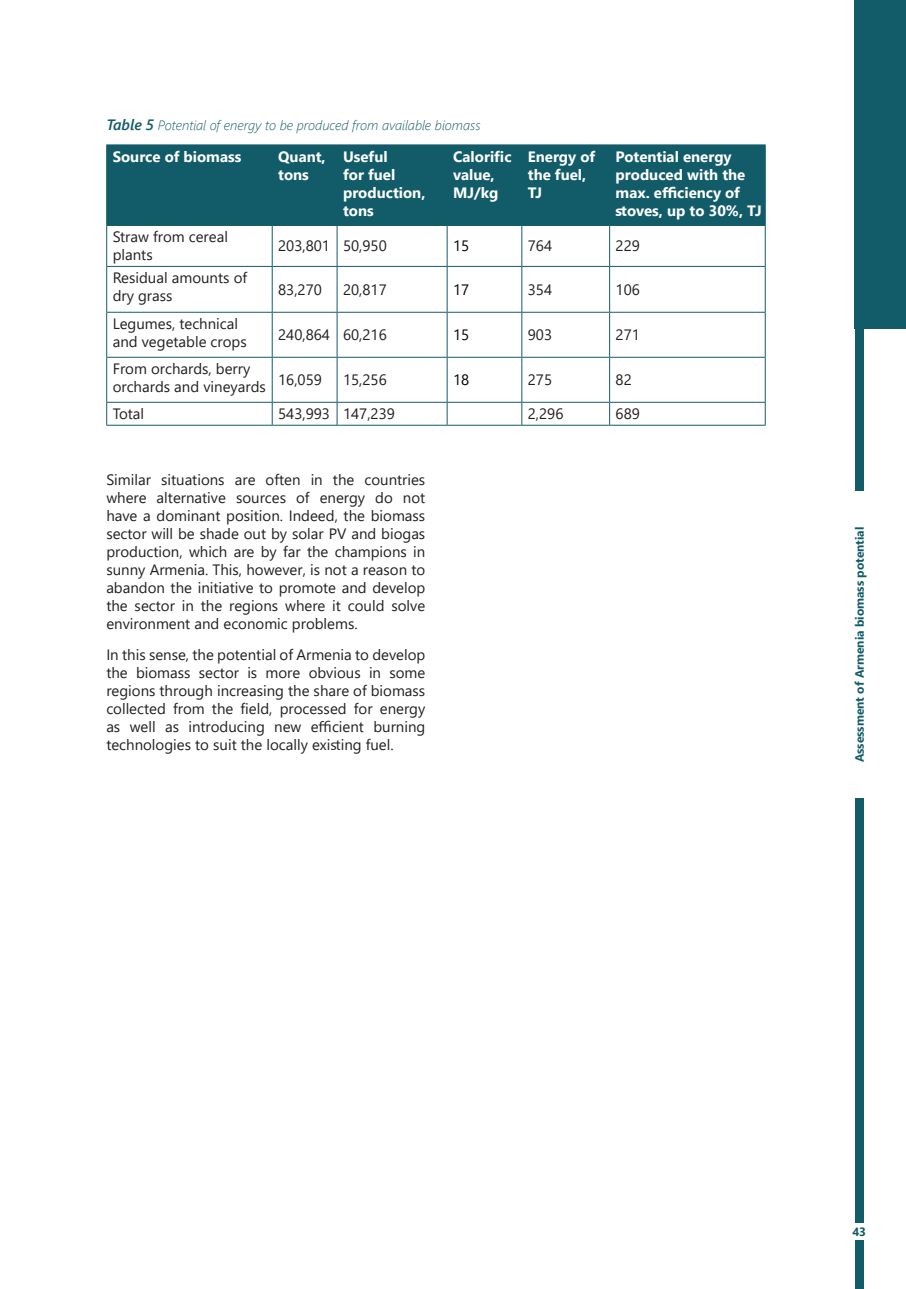
<style>
.page{position:relative;width:906px;height:1289px;background:#fff}
.page>*{position:absolute;margin:0;border:0;box-sizing:border-box;transform-origin:0 0}
.t1{font:15px/18px "Segoe UI";color:#231f20}
.t2{font:700 15px/18px "Segoe UI";color:#fff}
.t3{font:15px "Segoe UI";color:#040503}
.t4{font:italic 300 13.5px "Segoe UI";color:#125c6a}
.t5{font:700 12px "Segoe UI";color:#125c6a}
.s1{font-weight:600;font-size:15px}
</style>
<div class="page">
<div style="left:855px;top:0;width:8px;height:1288px;background:#125c6a"></div>
<div style="left:855px;top:0;width:51px;height:328px;background:#125c6a"></div>
<div style="left:848px;top:491px;width:22px;height:306px;background:#fff"></div>
<div style="left:839px;top:1223px;width:40px;height:17px;background:#fff"></div>
<div style="left:107px;top:145px;width:658px;height:80px;background:#125c6a"></div>
<hr style="left:106px;top:144px;width:166px;height:1px;background:#125c6a">
<hr style="left:106px;top:145px;width:1px;height:80px;background:#125c6a">
<hr style="left:272px;top:144px;width:65px;height:1px;background:#125c6a">
<hr style="left:272px;top:145px;width:1px;height:80px;background:#125c6a">
<hr style="left:337px;top:144px;width:110px;height:1px;background:#125c6a">
<hr style="left:337px;top:145px;width:1px;height:80px;background:#125c6a">
<hr style="left:447px;top:144px;width:75px;height:1px;background:#125c6a">
<hr style="left:447px;top:145px;width:1px;height:80px;background:#125c6a">
<hr style="left:522px;top:144px;width:87px;height:1px;background:#125c6a">
<hr style="left:521px;top:145px;width:1px;height:80px;background:#125c6a">
<hr style="left:609px;top:144px;width:156px;height:1px;background:#125c6a">
<hr style="left:609px;top:145px;width:1px;height:80px;background:#125c6a">
<hr style="left:765px;top:145px;width:1px;height:80px;background:#125c6a">
<hr style="left:106px;top:225px;width:166px;height:1px;background:#125c6a">
<hr style="left:106px;top:226px;width:1px;height:40px;background:#125c6a">
<hr style="left:272px;top:225px;width:65px;height:1px;background:#125c6a">
<hr style="left:272px;top:226px;width:1px;height:40px;background:#125c6a">
<hr style="left:337px;top:225px;width:110px;height:1px;background:#125c6a">
<hr style="left:337px;top:226px;width:1px;height:40px;background:#125c6a">
<hr style="left:447px;top:225px;width:75px;height:1px;background:#125c6a">
<hr style="left:447px;top:226px;width:1px;height:40px;background:#125c6a">
<hr style="left:522px;top:225px;width:87px;height:1px;background:#125c6a">
<hr style="left:521px;top:226px;width:1px;height:40px;background:#125c6a">
<hr style="left:609px;top:225px;width:156px;height:1px;background:#125c6a">
<hr style="left:609px;top:226px;width:1px;height:40px;background:#125c6a">
<hr style="left:765px;top:226px;width:1px;height:40px;background:#125c6a">
<hr style="left:106px;top:266px;width:166px;height:1px;background:#125c6a">
<hr style="left:106px;top:267px;width:1px;height:45px;background:#125c6a">
<hr style="left:272px;top:266px;width:65px;height:1px;background:#125c6a">
<hr style="left:272px;top:267px;width:1px;height:45px;background:#125c6a">
<hr style="left:337px;top:266px;width:110px;height:1px;background:#125c6a">
<hr style="left:337px;top:267px;width:1px;height:45px;background:#125c6a">
<hr style="left:447px;top:266px;width:75px;height:1px;background:#125c6a">
<hr style="left:447px;top:267px;width:1px;height:45px;background:#125c6a">
<hr style="left:522px;top:266px;width:87px;height:1px;background:#125c6a">
<hr style="left:521px;top:267px;width:1px;height:45px;background:#125c6a">
<hr style="left:609px;top:266px;width:156px;height:1px;background:#125c6a">
<hr style="left:609px;top:267px;width:1px;height:45px;background:#125c6a">
<hr style="left:765px;top:267px;width:1px;height:45px;background:#125c6a">
<hr style="left:106px;top:312px;width:166px;height:1px;background:#125c6a">
<hr style="left:106px;top:312px;width:1px;height:45px;background:#125c6a">
<hr style="left:272px;top:312px;width:65px;height:1px;background:#125c6a">
<hr style="left:272px;top:312px;width:1px;height:45px;background:#125c6a">
<hr style="left:337px;top:312px;width:110px;height:1px;background:#125c6a">
<hr style="left:337px;top:312px;width:1px;height:45px;background:#125c6a">
<hr style="left:447px;top:312px;width:75px;height:1px;background:#125c6a">
<hr style="left:447px;top:312px;width:1px;height:45px;background:#125c6a">
<hr style="left:522px;top:312px;width:87px;height:1px;background:#125c6a">
<hr style="left:521px;top:312px;width:1px;height:45px;background:#125c6a">
<hr style="left:609px;top:312px;width:156px;height:1px;background:#125c6a">
<hr style="left:609px;top:312px;width:1px;height:45px;background:#125c6a">
<hr style="left:765px;top:312px;width:1px;height:45px;background:#125c6a">
<hr style="left:106px;top:357px;width:166px;height:1px;background:#125c6a">
<hr style="left:106px;top:357px;width:1px;height:45px;background:#125c6a">
<hr style="left:272px;top:357px;width:65px;height:1px;background:#125c6a">
<hr style="left:272px;top:357px;width:1px;height:45px;background:#125c6a">
<hr style="left:337px;top:357px;width:110px;height:1px;background:#125c6a">
<hr style="left:337px;top:357px;width:1px;height:45px;background:#125c6a">
<hr style="left:447px;top:357px;width:75px;height:1px;background:#125c6a">
<hr style="left:447px;top:357px;width:1px;height:45px;background:#125c6a">
<hr style="left:522px;top:357px;width:87px;height:1px;background:#125c6a">
<hr style="left:521px;top:357px;width:1px;height:45px;background:#125c6a">
<hr style="left:609px;top:357px;width:156px;height:1px;background:#125c6a">
<hr style="left:609px;top:357px;width:1px;height:45px;background:#125c6a">
<hr style="left:765px;top:357px;width:1px;height:45px;background:#125c6a">
<hr style="left:106px;top:402px;width:166px;height:1px;background:#125c6a">
<svg style="left:106px;top:402px;width:1px;height:23px"></svg>
<hr style="left:272px;top:402px;width:65px;height:1px;background:#125c6a">
<svg style="left:272px;top:402px;width:1px;height:23px"></svg>
<hr style="left:337px;top:402px;width:110px;height:1px;background:#125c6a">
<svg style="left:337px;top:402px;width:1px;height:23px"></svg>
<hr style="left:447px;top:402px;width:75px;height:1px;background:#125c6a">
<svg style="left:447px;top:402px;width:1px;height:23px"></svg>
<hr style="left:522px;top:402px;width:87px;height:1px;background:#125c6a">
<svg style="left:521px;top:402px;width:1px;height:23px"></svg>
<hr style="left:609px;top:402px;width:156px;height:1px;background:#125c6a">
<svg style="left:609px;top:402px;width:1px;height:23px"></svg>
<svg style="left:765px;top:402px;width:1px;height:23px"></svg>
<hr style="left:106px;top:425px;width:166px;height:1px;background:#125c6a">
<hr style="left:272px;top:425px;width:65px;height:1px;background:#125c6a">
<hr style="left:337px;top:425px;width:110px;height:1px;background:#125c6a">
<hr style="left:447px;top:425px;width:75px;height:1px;background:#125c6a">
<hr style="left:522px;top:425px;width:87px;height:1px;background:#125c6a">
<hr style="left:609px;top:425px;width:156px;height:1px;background:#125c6a">
<p class="t4" style="left:106px;top:112px;width:376px"><span class="s1">Table 5</span> Potential of energy to be produced from available biomass</p>
<p class="t2" style="left:113px;top:146px;width:130px">Source of biomass</p>
<p class="t2" style="left:278px;top:146px;width:49px">Quant, tons</p>
<p class="t2" style="left:343px;top:146px;width:84px">Useful<br>for fuel production, tons</p>
<p class="t2" style="left:453px;top:146px;width:60px">Calorific value,<br>MJ/kg</p>
<p class="t2" style="left:528px;top:146px;width:69px">Energy of the fuel,<br>TJ</p>
<p class="t2" style="left:615px;top:146px;width:148px">Potential energy produced with the max. efficiency of stoves, up to 30%, TJ</p>
<p class="t1" style="left:113px;top:227px;width:117px">Straw from cereal plants</p>
<p class="t1" style="left:278px;top:236px;width:110px">203,801 50,950</p>
<p class="t3" style="left:453px;top:232px;width:18px">15</p>
<p class="t1" style="left:528px;top:236px;width:26px">764</p>
<p class="t1" style="left:615px;top:236px;width:26px">229</p>
<p class="t1" style="left:113px;top:268px;width:136px">Residual amounts of dry grass</p>
<p class="t1" style="left:278px;top:279px;width:45px">83,270</p>
<p class="t1" style="left:343px;top:279px;width:45px">20,817</p>
<p class="t3" style="left:453px;top:275px;width:18px">17</p>
<p class="t1" style="left:528px;top:279px;width:26px">354</p>
<p class="t1" style="left:615px;top:279px;width:26px">106</p>
<p class="t1" style="left:113px;top:313px;width:136px">Legumes, technical and vegetable crops</p>
<p class="t1" style="left:278px;top:324px;width:110px">240,864 60,216</p>
<p class="t3" style="left:453px;top:321px;width:18px">15</p>
<p class="t1" style="left:528px;top:324px;width:26px">903</p>
<p class="t1" style="left:615px;top:324px;width:26px">271</p>
<p class="t1" style="left:113px;top:358px;width:155px">From orchards, berry orchards and vineyards</p>
<p class="t1" style="left:278px;top:369px;width:45px">16,059</p>
<p class="t1" style="left:343px;top:369px;width:45px">15,256</p>
<p class="t3" style="left:453px;top:366px;width:18px">18</p>
<p class="t1" style="left:528px;top:369px;width:26px">275</p>
<p class="t1" style="left:615px;top:369px;width:18px">82</p>
<p class="t1" style="left:113px;top:403px;width:33px">Total</p>
<p class="t1" style="left:278px;top:403px;width:118px">543,993 147,239</p>
<p class="t1" style="left:528px;top:403px;width:37px">2,296</p>
<p class="t1" style="left:615px;top:403px;width:26px">689</p>
<p class="t1" style="left:106px;top:469px;width:320px;text-align:justify">Similar situations are often in the countries where alternative sources of energy do not have a dominant position. Indeed, the biomass sector will be shade out by solar PV and biogas production, which are by far the champions in sunny Armenia. This, however, is not a reason to abandon the initiative to promote and develop the sector in the regions where it could solve environment and economic problems.</p>
<p class="t1" style="left:106px;top:644px;width:320px;text-align:justify">In this sense, the potential of Armenia to develop the biomass sector is more obvious in some regions through increasing the share of biomass collected from the field, processed for energy as well as introducing new efficient burning technologies to suit the locally existing fuel.</p>
<p class="t5" style="left:848px;top:762px;width:237px;rotate:-90deg">Assessment of Armenia biomass potential</p>
<p class="t5" style="left:848px;top:680px;width:72px;rotate:-90deg">Introduction</p>
<p class="t5" style="left:852px;top:1220px;width:15px">43</p>
</div>
